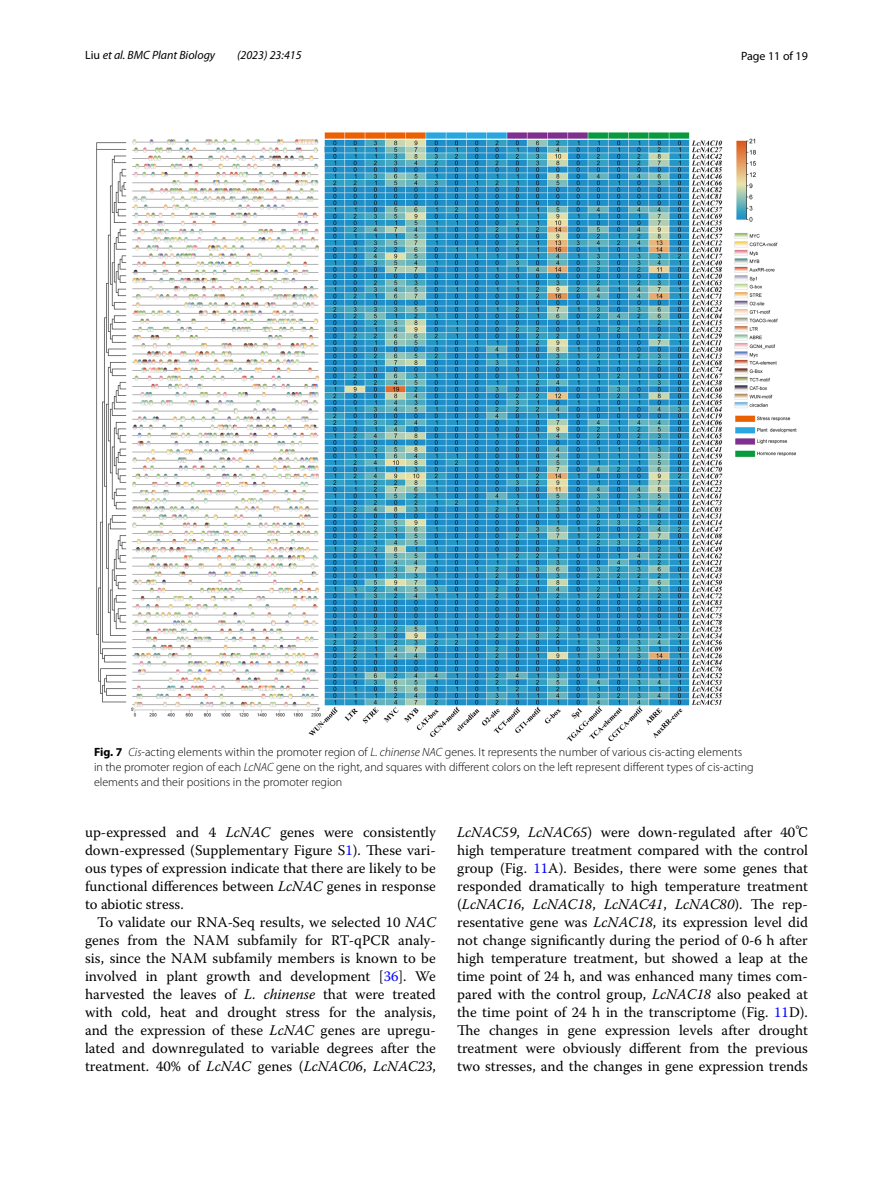
<style>
.page{position:relative;width:893px;height:1187px;background:#fff}
.page>*{position:absolute;margin:0;border:0;box-sizing:border-box;transform-origin:0 0}
.t1{font:14.7px/18px "Warnock Pro";color:#000;text-align:justify}
.t2{font:300 12px/15px "Myriad Pro";color:#000}
.t3{font:italic 12px "Myriad Pro";color:#000}
.t4{font:12px "Myriad Pro";color:#000}
.s1{font-style:normal}
.s2{font-weight:700}
.s3{font-style:italic}
.s4{color:#00f}
.s5{font-family:"Code 2000"}
</style>
<div class="page">
<img style="left:96px;top:133px;width:701px;height:608px">
<p class="t3" style="left:85px;top:48px;width:132px"><span class="s1">Liu</span> et al. BMC Plant Biology</p>
<p class="t3" style="left:237px;top:48px;width:66px">(2023) 23:415</p>
<p class="t4" style="left:741px;top:48px;width:68px">Page 11 of 19</p>
<p class="t2" style="left:94px;top:745px;width:661px"><span class="s2">Fig. 7</span> <span class="s3">Cis</span>-acting elements within the promoter region of <span class="s3">L. chinense NAC</span> genes. It represents the number of various cis-acting elements in the promoter region of each <span class="s3">LcNAC</span> gene on the right, and squares with different colors on the left represent different types of cis-acting elements and their positions in the promoter region</p>
<p class="t1" style="left:85px;top:822px;width:352px">up-expressed and 4 <span class="s3">LcNAC</span> genes were consistently down-expressed (Supplementary Figure S<span class="s4">1</span>). These vari&shy;ous types of expression indicate that there are likely to be functional differences between <span class="s3">LcNAC</span> genes in response to abiotic stress.</p>
<p class="t1" style="left:85px;top:912px;width:352px;text-indent:12px">To validate our RNA-Seq results, we selected 10 <span class="s3">NAC </span>genes from the NAM subfamily for RT-qPCR analy&shy;sis, since the NAM subfamily members is known to be involved in plant growth and development [<span class="s4">36</span>]. We harvested the leaves of <span class="s3">L. chinense</span> that were treated with cold, heat and drought stress for the analysis, and the expression of these <span class="s3">LcNAC</span> genes are upregu&shy;lated and downregulated to variable degrees after the treatment. 40% of <span class="s3">LcNAC</span> genes (<span class="s3">LcNAC06</span>, <span class="s3">LcNAC23</span>,</p>
<p class="t1" style="left:457px;top:823px;width:352px"><span class="s3">LcNAC59</span>, <span class="s3">LcNAC65</span>) were down-regulated after 40<span class="s5">℃ </span>high temperature treatment compared with the control group (Fig. <span class="s4">11</span>A). Besides, there were some genes that responded dramatically to high temperature treatment (<span class="s3">LcNAC16</span>, <span class="s3">LcNAC18</span>, <span class="s3">LcNAC41</span>, <span class="s3">LcNAC80</span>). The rep&shy;resentative gene was <span class="s3">LcNAC18</span>, its expression level did not change significantly during the period of 0-6 h after high temperature treatment, but showed a leap at the time point of 24 h, and was enhanced many times com&shy;pared with the control group, <span class="s3">LcNAC18</span> also peaked at the time point of 24 h in the transcriptome (Fig. <span class="s4">11</span>D).<br>The changes in gene expression levels after drought treatment were obviously different from the previous two stresses, and the changes in gene expression trends</p>
</div>
